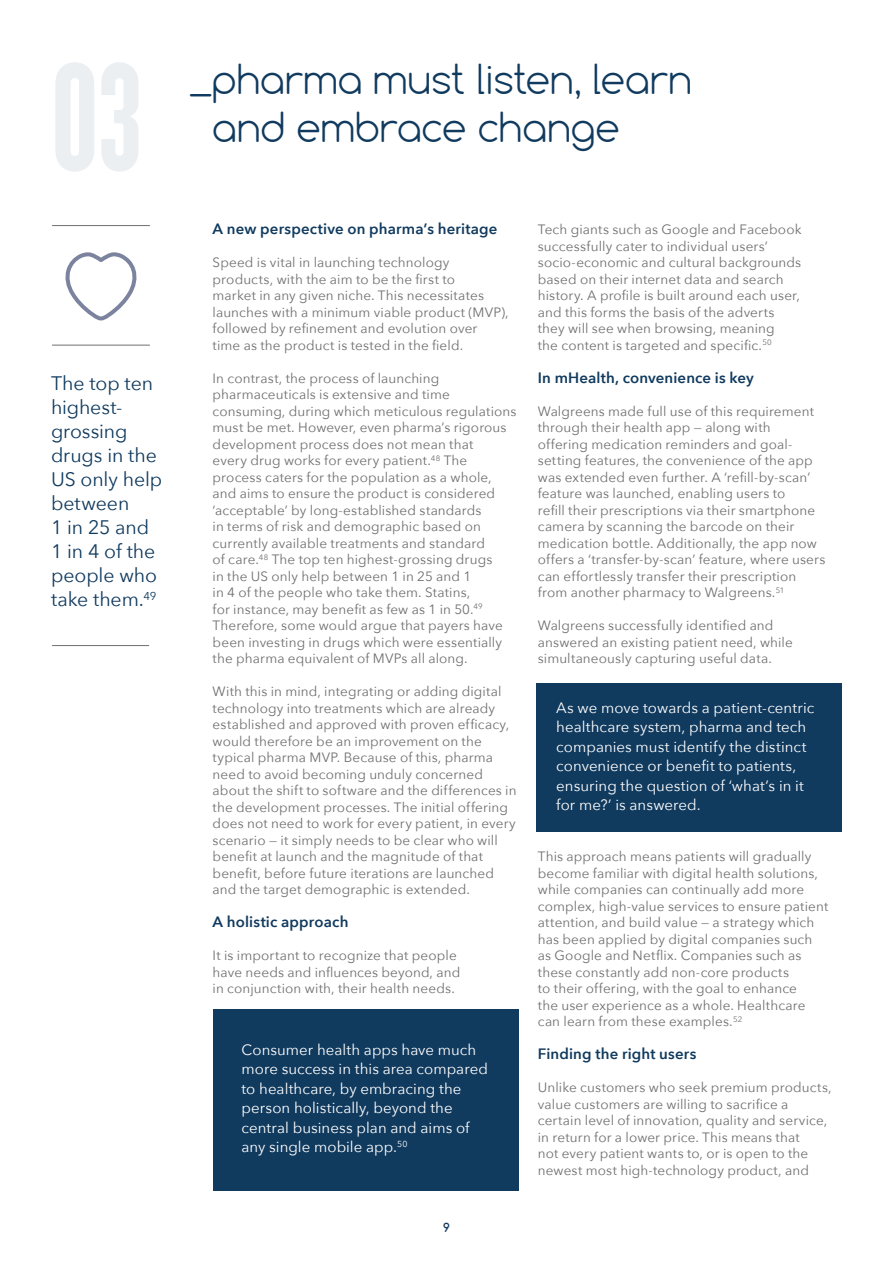
<style>
.page{position:relative;width:893px;height:1263px;background:#fff}
.page>*{position:absolute;margin:0;border:0;box-sizing:border-box;transform-origin:0 0}
.t1{font:300 39px/48px "Comfortaa";letter-spacing:.005em;color:#103a5e}
.t2{font:19.5px/24px "Avenir Next";letter-spacing:-.005em;color:#103a5e}
.t3{font:15px/19.5px "Avenir Next";letter-spacing:.005em;color:#fff}
.t4{font:600 15px "Avenir Next";letter-spacing:.01em;color:#103a5e}
.t5{font:13.5px/16.5px "Avenir Next";letter-spacing:.01em;color:#706f6f}
.t6{font:700 12px "Comfortaa";color:#103a5e}
</style>
<div class="page">
<div style="left:213px;top:1009px;width:305px;height:182px;background:#103a5e"></div>
<div style="left:536px;top:683px;width:306px;height:148px;background:#103a5e"></div>
<hr style="left:52px;top:225px;width:98px;height:1px;background:#706f6f">
<hr style="left:52px;top:345px;width:98px;height:1px;background:#706f6f">
<svg style="left:65px;top:252px;width:72px;height:69px"></svg>
<hr style="left:52px;top:645px;width:97px;height:1px;background:#706f6f">
<h2 class="t2" style="left:51px;top:371px;width:113px">The top ten highest&shy;grossing drugs in the<br>US only help between<br>1 in 25 and<br>1 in 4 of the people who take them.<sup>49</sup></h2>
<h1 class="t1" style="left:212px;top:55px;width:481px;text-indent:-21px">_pharma must listen, learn and embrace change</h1>
<p class="t4" style="left:213px;top:216px;width:286px">A new perspective on pharma’s heritage</p>
<p class="t5" style="left:213px;top:253px;width:298px">Speed is vital in launching technology products, with the aim to be the first to<br>market in any given niche. This necessitates launches with a minimum viable product (MVP), followed by refinement and evolution over<br>time as the product is tested in the field.</p>
<p class="t5" style="left:213px;top:369px;width:305px">In contrast, the process of launching pharmaceuticals is extensive and time consuming, during which meticulous regulations must be met. However, even pharma’s rigorous development process does not mean that<br>every drug works for every patient.<sup>48</sup> The process caters for the population as a whole, and aims to ensure the product is considered ‘acceptable’ by long-established standards<br>in terms of risk and demographic based on currently available treatments and standard<br>of care.<sup>48</sup> The top ten highest-grossing drugs<br>in the US only help between 1 in 25 and 1<br>in 4 of the people who take them. Statins,<br>for instance, may benefit as few as 1 in 50.<sup>49<br></sup>Therefore, some would argue that payers have been investing in drugs which were essentially the pharma equivalent of MVPs all along.</p>
<p class="t5" style="left:213px;top:682px;width:305px">With this in mind, integrating or adding digital technology into treatments which are already established and approved with proven efficacy, would therefore be an improvement on the typical pharma MVP. Because of this, pharma need to avoid becoming unduly concerned about the shift to software and the differences in the development processes. The initial offering does not need to work for every patient, in every scenario — it simply needs to be clear who will benefit at launch and the magnitude of that benefit, before future iterations are launched and the target demographic is extended.</p>
<p class="t4" style="left:213px;top:909px;width:137px">A holistic approach</p>
<p class="t5" style="left:213px;top:946px;width:249px">It is important to recognize that people have needs and influences beyond, and in conjunction with, their health needs.</p>
<p class="t3" style="left:241px;top:1039px;width:248px">Consumer health apps have much more success in this area compared to healthcare, by embracing the person holistically, beyond the central business plan and aims of any single mobile app.<sup>50</sup></p>
<p class="t6" style="left:443px;top:1219px;width:8px">9</p>
<p class="t5" style="left:538px;top:220px;width:265px">Tech giants such as Google and Facebook successfully cater to individual users’ socio-economic and cultural backgrounds based on their internet data and search history. A profile is built around each user, and this forms the basis of the adverts they will see when browsing, meaning<br>the content is targeted and specific.<sup>50</sup></p>
<p class="t4" style="left:538px;top:364px;width:218px">In mHealth, convenience is key</p>
<p class="t5" style="left:538px;top:402px;width:289px">Walgreens made full use of this requirement through their health app — along with<br>offering medication reminders and goal&shy;setting features, the convenience of the app was extended even further. A ‘refill-by-scan’ feature was launched, enabling users to<br>refill their prescriptions via their smartphone camera by scanning the barcode on their medication bottle. Additionally, the app now offers a ‘transfer-by-scan’ feature, where users can effortlessly transfer their prescription from another pharmacy to Walgreens.<sup>51</sup></p>
<p class="t5" style="left:538px;top:616px;width:257px">Walgreens successfully identified and answered an existing patient need, while simultaneously capturing useful data.</p>
<p class="t3" style="left:556px;top:697px;width:260px">As we move towards a patient-centric healthcare system, pharma and tech companies must identify the distinct convenience or benefit to patients, ensuring the question of ‘what’s in it for me?’ is answered.</p>
<p class="t5" style="left:538px;top:847px;width:292px">This approach means patients will gradually become familiar with digital health solutions, while companies can continually add more complex, high-value services to ensure patient attention, and build value — a strategy which has been applied by digital companies such as Google and Netflix. Companies such as these constantly add non-core products<br>to their offering, with the goal to enhance<br>the user experience as a whole. Healthcare can learn from these examples.<sup>52</sup></p>
<p class="t4" style="left:538px;top:1041px;width:160px">Finding the right users</p>
<p class="t5" style="left:538px;top:1078px;width:295px">Unlike customers who seek premium products, value customers are willing to sacrifice a certain level of innovation, quality and service, in return for a lower price. This means that<br>not every patient wants to, or is open to the newest most high-technology product, and</p>
</div>
